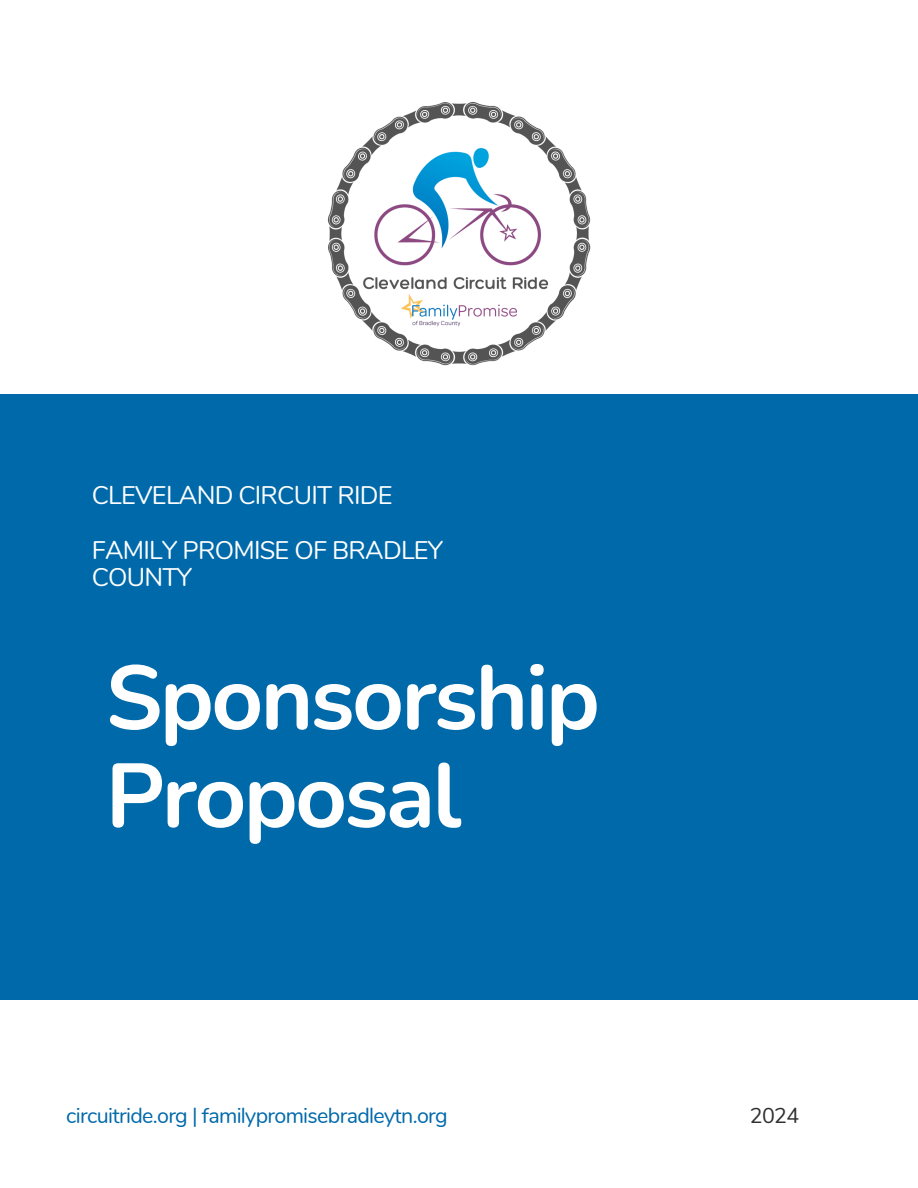
<style>
.page{position:relative;width:918px;height:1188px;background:#fff}
.page>*{position:absolute;margin:0;border:0;box-sizing:border-box;transform-origin:0 0}
.t1{font:700 90.3px/97.8px "Nunito";letter-spacing:-.03em;color:#fff}
.t2{font:25.35px/27.5px "Nunito";letter-spacing:-.03em;color:#fff}
.t3{font:21.45px "Nunito";letter-spacing:-.03em;color:#0069aa}
.t4{font:21.45px "Nunito";color:#303030}
</style>
<div class="page">
<div style="left:0;top:395px;width:918px;height:605px;background:#0069aa"></div>
<img style="left:327px;top:102px;width:264px;height:264px">
<p class="t2" style="left:92px;top:482px;width:302px">CLEVELAND CIRCUIT RIDE</p>
<p class="t2" style="left:92px;top:537px;width:353px">FAMILY PROMISE OF BRADLEY<br>COUNTY</p>
<p class="t1" style="left:106px;top:650px;width:496px">Sponsorship<br>Proposal</p>
<p class="t3" style="left:66px;top:1101px;width:383px">circuitride.org | familypromisebradleytn.org</p>
<p class="t4" style="left:750px;top:1101px;width:51px">2024</p>
</div>
